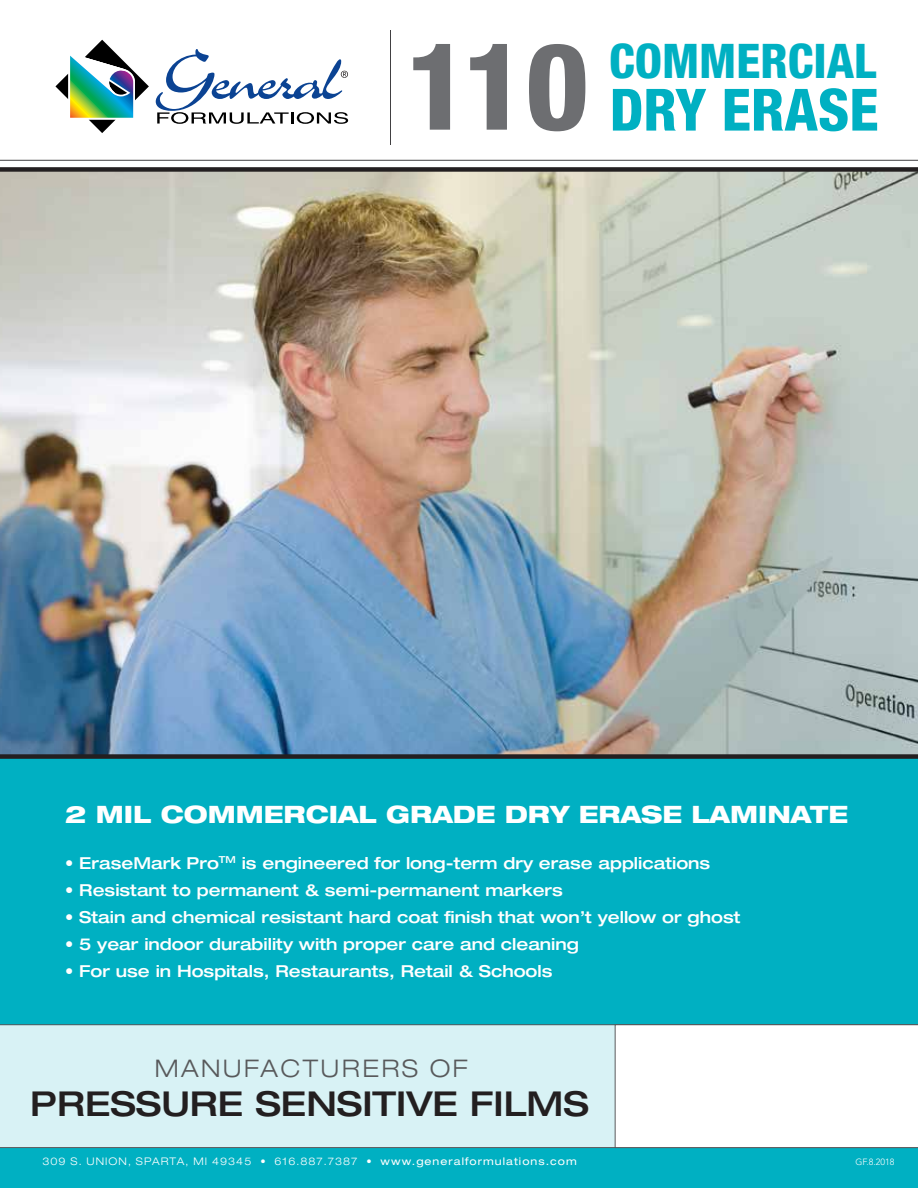
<style>
.page{position:relative;width:918px;height:1188px;background:#fff}
.page>*{position:absolute;margin:0;border:0;box-sizing:border-box;transform-origin:0 0}
.t1{font:800 condensed 121.05px "Helvetica Neue";color:#6d6e71}
.t2{font:800 condensed 58.35px "Helvetica Neue";color:#00b0c2}
.t3{font:800 condensed 47.85px "Helvetica Neue";color:#00b0c2}
.t4{font:500 expanded 34.35px "Helvetica Neue";color:#231f20}
.t5{font:300 expanded 24.3px "Helvetica Neue";letter-spacing:.1em;color:#58595b}
.t6{font:800 expanded 24px "Helvetica Neue";color:#fff}
.t7{font:500 expanded 16.5px "Helvetica Neue";color:#fff}
.t8{font:300 expanded 10.5px "Helvetica Neue";letter-spacing:.1em;color:#fff}
.t9{font:300 9px "Avenir";color:#fff}
.s1{font-weight:400}
</style>
<div class="page">
<div style="left:0;top:756px;width:918px;height:432px;background:#00b0c2"></div>
<div style="left:0;top:1024px;width:615px;height:124px;background:#d8f2f5"></div>
<div style="left:615px;top:1024px;width:303px;height:124px;background:#fff"></div>
<svg style="left:55px;top:40px;width:94px;height:93px"></svg>
<svg style="left:156px;top:49px;width:192px;height:75px"></svg>
<hr style="left:0;top:160px;width:918px;height:1px;background:#414042">
<hr style="left:390px;top:30px;width:1px;height:115px;background:#414042">
<img style="left:0;top:167px;width:918px;height:592px">
<h1 class="t1" style="left:406px;top:12px;width:184px">110</h1>
<h3 class="t3" style="left:609px;top:31px;width:269px">COMMERCIAL</h3>
<h2 class="t2" style="left:610px;top:74px;width:270px">DRY ERASE</h2>
<h3 class="t6" style="left:65px;top:799px;width:784px">2 MIL COMMERCIAL GRADE DRY ERASE LAMINATE</h3>
<p class="t7" style="left:65px;top:853px;width:647px">• EraseMark Pro<sup>TM</sup> is engineered for long-term dry erase applications</p>
<p class="t7" style="left:65px;top:880px;width:499px">• Resistant to permanent &amp; semi-permanent markers</p>
<p class="t7" style="left:65px;top:907px;width:677px">• Stain and chemical resistant hard coat finish that won’t yellow or ghost</p>
<p class="t7" style="left:65px;top:934px;width:515px">• 5 year indoor durability with proper care and cleaning</p>
<p class="t7" style="left:65px;top:961px;width:489px">• For use in Hospitals, Restaurants, Retail &amp; Schools</p>
<h3 class="t5" style="left:155px;top:1054px;width:314px">MANUFACTURERS OF</h3>
<h3 class="t4" style="left:30px;top:1082px;width:560px">PRESSURE SENSITIVE FILMS</h3>
<p class="t8" style="left:42px;top:1155px;width:536px">309 S. UNION, SPARTA, MI 49345 • 616.887.7387 • <span class="s1">www.generalformulations.com</span></p>
<p class="t9" style="left:856px;top:1157px;width:40px">GF.8.2018</p>
</div>
